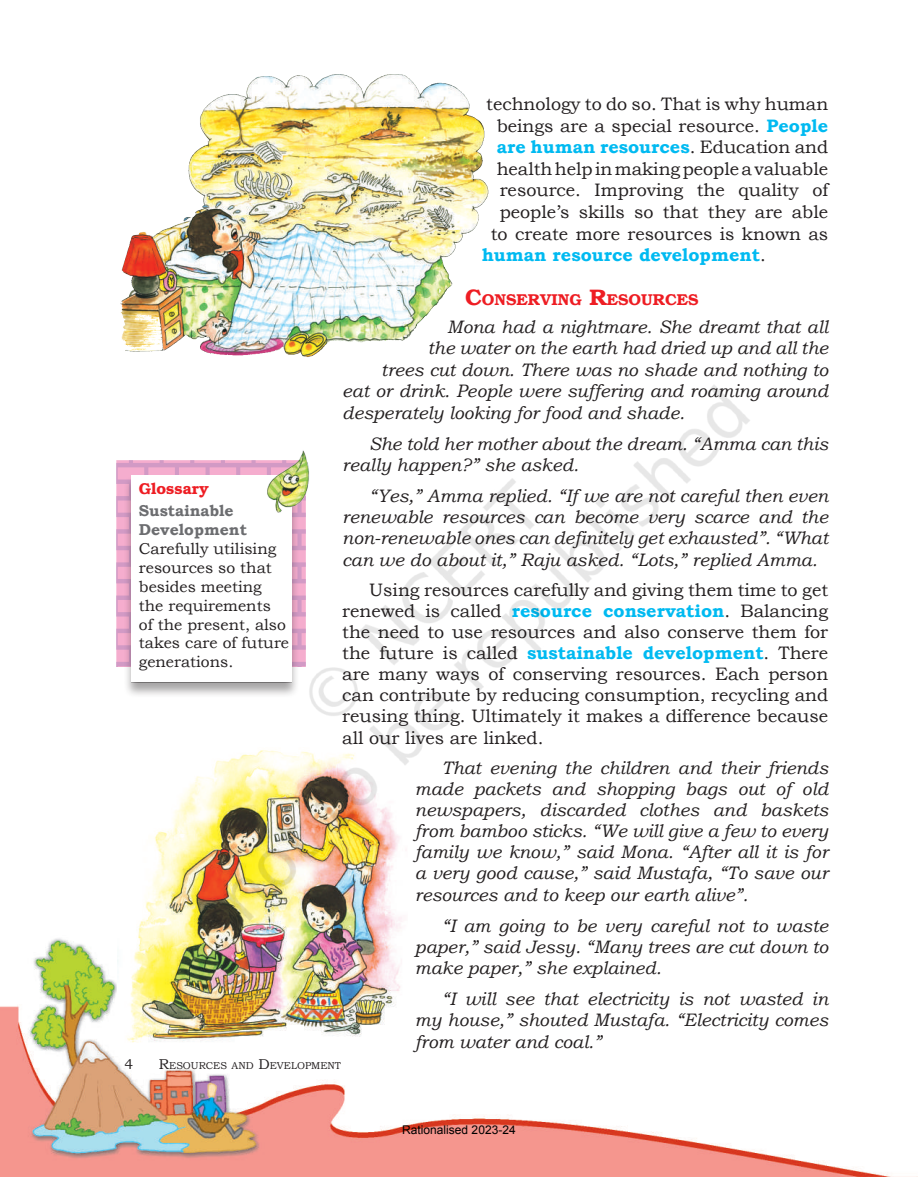
<style>
.page{position:relative;width:918px;height:1177px;background:#fff}
.page>*{position:absolute;margin:0;border:0;box-sizing:border-box;transform-origin:0 0}
.t1{font:italic 18px/21.1px "Bookman Old Style";color:#231f20;text-align:justify}
.t2{font:18px/21.1px "Bookman Old Style";color:#231f20;text-align:justify}
.t3{font:700 18px "Bookman Old Style";color:#00baf1}
.t4{font:15.75px/18.9px "Bookman Old Style";color:#231f20}
.t5{font:700 15.75px/18.9px "Bookman Old Style";color:#6c6d70}
.t6{font:600 15.75px "Bookman";color:#ee1d23}
.t7{font:600 15.75px "Bookman";color:#ee1d23}
.t8{font:14.25px "Bookman Old Style";color:#231f20}
.t9{font:12px "Arial";color:#000}
.t10{font:10.05px "Bookman Old Style";color:#231f20}
.s1{font-weight:700;color:#00baf1}
.s2{font-weight:400;color:#231f20}
.s3{font-size:22.5px}
.s4{font-size:14.25px}
</style>
<div class="page">
<img style="left:0;top:957px;width:918px;height:220px">
<img style="left:43px;top:74px;width:832px;height:1101px">
<img style="left:131px;top:316px;width:635px;height:636px">
<p class="t7" style="left:139px;top:479px;width:71px">Glossary</p>
<p class="t5" style="left:139px;top:501px;width:110px">Sustainable<br>Development</p>
<p class="t4" style="left:139px;top:539px;width:152px">Carefully utilising resources so that besides meeting the requirements<br>of the present, also takes care of future generations.</p>
<p class="t2" style="left:486px;top:93px;width:344px">technology to do so. That is why human</p>
<p class="t2" style="left:497px;top:115px;width:333px">beings are a special resource. <span class="s1">People</span></p>
<p class="t3" style="left:497px;top:134px;width:333px">are human resources<span class="s2">. Education and</span></p>
<p class="t2" style="left:497px;top:158px;width:333px">health help in making people a valuable</p>
<p class="t2" style="left:500px;top:180px;width:330px">resource. Improving the quality of</p>
<p class="t2" style="left:500px;top:201px;width:330px">people’s skills so that they are able</p>
<p class="t2" style="left:491px;top:223px;width:339px">to create more resources is known as</p>
<p class="t3" style="left:482px;top:242px;width:286px">human resource development<span class="s2">.</span></p>
<p class="t6" style="left:465px;top:290px;width:235px"><span class="s3">C</span>ONSERVING <span class="s3">R</span>ESOURCES</p>
<p class="t1" style="left:447px;top:316px;width:383px">Mona had a nightmare. She dreamt that all</p>
<p class="t1" style="left:428px;top:337px;width:402px">the water on the earth had dried up and all the</p>
<p class="t1" style="left:381px;top:359px;width:448px">trees cut down. There was no shade and nothing to</p>
<p class="t1" style="left:342px;top:380px;width:488px">eat or drink. People were suffering and roaming around</p>
<p class="t1" style="left:342px;top:402px;width:344px">desperately looking for food and shade.</p>
<p class="t1" style="left:342px;top:432px;width:488px;line-height:21.6px;text-indent:27px">She told her mother about the dream. “Amma can this really happen?” she asked.</p>
<p class="t1" style="left:342px;top:485px;width:488px;text-indent:27px">“Yes,” Amma replied. “If we are not careful then even renewable resources can become very scarce and the non-renewable ones can definitely get exhausted”. “What can we do about it,” Raju asked. “Lots,” replied Amma.</p>
<p class="t2" style="left:342px;top:579px;width:488px;text-indent:27px">Using resources carefully and giving them time to get renewed is called <span class="s1">resource conservation</span>. Balancing the need to use resources and also conserve them for the future is called <span class="s1">sustainable development</span>. There are many ways of conserving resources. Each person can contribute by reducing consumption, recycling and reusing thing. Ultimately it makes a difference because all our lives are linked.</p>
<p class="t1" style="left:415px;top:757px;width:415px;text-indent:27px">That evening the children and their friends made packets and shopping bags out of old newspapers, discarded clothes and baskets from bamboo sticks. “We will give a few to every family we know,” said Mona. “After all it is for a very good cause,” said Mustafa, “To save our resources and to keep our earth alive”.</p>
<p class="t1" style="left:415px;top:914px;width:415px;text-indent:27px">“I am going to be very careful not to waste paper,” said Jessy. “Many trees are cut down to make paper,” she explained.</p>
<p class="t1" style="left:415px;top:988px;width:415px;text-indent:27px">“I will see that electricity is not wasted in my house,” shouted Mustafa. “Electricity comes from water and coal.”</p>
<p class="t8" style="left:124px;top:1054px;width:10px">4</p>
<p class="t10" style="left:159px;top:1058px;width:184px"><span class="s4">R</span>ESOURCES AND <span class="s4">D</span>EVELOPMENT</p>
<p class="t9" style="left:402px;top:1121px;width:115px">Rationalised 2023-24</p>
</div>
